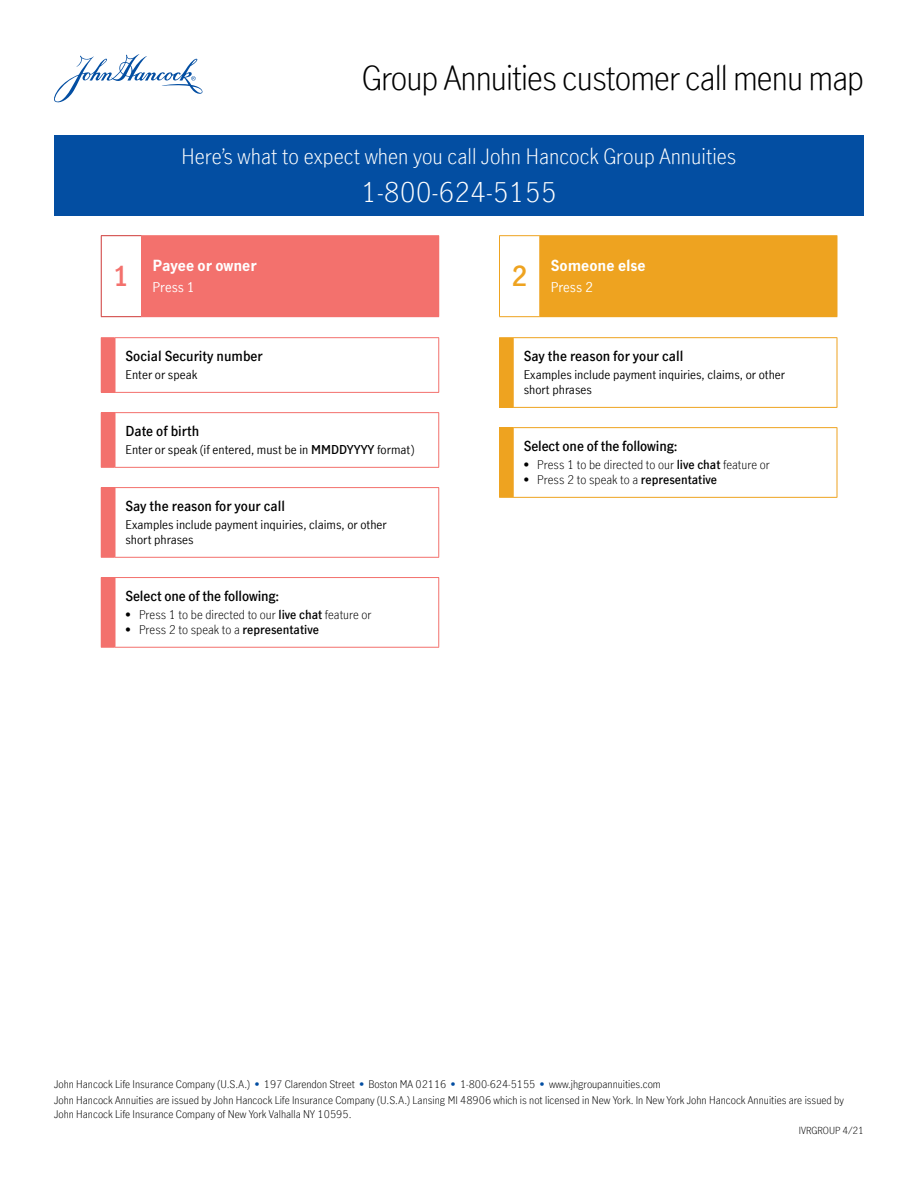
<style>
.page{position:relative;width:918px;height:1188px;background:#fff}
.page>*{position:absolute;margin:0;border:0;box-sizing:border-box;transform-origin:0 0}
.t1{font:300 33px "Manulife JH Sans Optimized";letter-spacing:-.03em;color:#000}
.FAQ_Question_9_15{font:300 27px "Manulife JH Sans Optimized";color:#fff}
.Number{font:600 27px "Manulife JH Sans Optimized";color:#f3716d}
.Number-2{font:600 27px "Manulife JH Sans Optimized";color:#eea320}
.FAQ_Question_9_15-2{font:300 21px "Manulife JH Sans Optimized";color:#fff}
.Call_category_8pt{font:700 15px "Manulife JH Sans Optimized";color:#fff}
.call_subcategory_9pt{font:600 13.5px "Manulife JH Sans Optimized";color:#000}
.Description_8pt{font:13.5px "Manulife JH Sans Optimized";color:#fff}
.Description_8pt-2{font:12px/15px "Manulife JH Sans Optimized";color:#000}
.t2{font:300 12px "Manulife JH Sans Optimized";color:#000}
.t3{font:300 10.5px/16.2px "Manulife JH Sans Optimized";color:#000}
.t4{font:300 9.75px "Manulife JH Sans Optimized";color:#000}
.s1{font-weight:600}
.s2{color:#034ea2}
</style>
<div class="page">
<div style="left:54px;top:135px;width:810px;height:80px;background:#034ea2"></div>
<div style="left:142px;top:236px;width:297px;height:81px;background:#f3716d"></div>
<hr style="left:101px;top:235px;width:41px;height:1px;background:#cf3a38">
<hr style="left:101px;top:236px;width:1px;height:80px;background:#cf3a38">
<hr style="left:101px;top:316px;width:41px;height:1px;background:#cf3a38">
<hr style="left:142px;top:235px;width:297px;height:1px;background:#f3716d">
<hr style="left:141px;top:236px;width:1px;height:80px;background:#f3716d">
<div style="left:540px;top:236px;width:297px;height:81px;background:#eea320"></div>
<hr style="left:499px;top:235px;width:41px;height:1px;background:#eea320">
<hr style="left:499px;top:236px;width:1px;height:80px;background:#eea320">
<hr style="left:540px;top:235px;width:297px;height:1px;background:#eea320">
<hr style="left:837px;top:236px;width:1px;height:80px;background:#eea320">
<hr style="left:499px;top:316px;width:41px;height:1px;background:#eea320">
<hr style="left:539px;top:236px;width:2px;height:80px;background:#eea320">
<div style="left:101px;top:338px;width:14px;height:54px;background:#f3716d"></div>
<hr style="left:114px;top:338px;width:2px;height:54px;background:#f3716d">
<svg style="left:101px;top:337px;width:14px;height:1px"></svg>
<hr style="left:115px;top:337px;width:324px;height:1px;background:#f3716d">
<hr style="left:438px;top:338px;width:1px;height:54px;background:#f3716d">
<svg style="left:101px;top:392px;width:14px;height:1px"></svg>
<hr style="left:115px;top:392px;width:324px;height:1px;background:#f3716d">
<div style="left:101px;top:413px;width:14px;height:54px;background:#f3716d"></div>
<hr style="left:114px;top:413px;width:2px;height:54px;background:#f3716d">
<svg style="left:101px;top:412px;width:14px;height:1px"></svg>
<hr style="left:115px;top:412px;width:324px;height:1px;background:#f3716d">
<hr style="left:438px;top:413px;width:1px;height:54px;background:#f3716d">
<svg style="left:101px;top:467px;width:14px;height:1px"></svg>
<hr style="left:115px;top:467px;width:324px;height:1px;background:#f3716d">
<div style="left:101px;top:488px;width:14px;height:69px;background:#f3716d"></div>
<hr style="left:114px;top:488px;width:2px;height:69px;background:#f3716d">
<svg style="left:101px;top:487px;width:14px;height:1px"></svg>
<hr style="left:115px;top:487px;width:324px;height:1px;background:#f3716d">
<hr style="left:438px;top:488px;width:1px;height:69px;background:#f3716d">
<svg style="left:101px;top:557px;width:14px;height:1px"></svg>
<hr style="left:115px;top:557px;width:324px;height:1px;background:#f3716d">
<div style="left:101px;top:578px;width:14px;height:69px;background:#f3716d"></div>
<hr style="left:115px;top:577px;width:324px;height:1px;background:#f3716d">
<hr style="left:438px;top:578px;width:1px;height:69px;background:#f3716d">
<hr style="left:115px;top:647px;width:324px;height:1px;background:#f3716d">
<svg style="left:101px;top:577px;width:14px;height:1px"></svg>
<svg style="left:101px;top:647px;width:14px;height:1px"></svg>
<hr style="left:114px;top:578px;width:2px;height:69px;background:#f3716d">
<div style="left:500px;top:338px;width:13px;height:69px;background:#eea320"></div>
<svg style="left:499px;top:337px;width:14px;height:1px"></svg>
<hr style="left:499px;top:338px;width:1px;height:69px;background:#eea320">
<hr style="left:513px;top:337px;width:324px;height:1px;background:#eea320">
<hr style="left:837px;top:338px;width:1px;height:69px;background:#eea320">
<svg style="left:499px;top:407px;width:14px;height:1px"></svg>
<hr style="left:513px;top:407px;width:324px;height:1px;background:#eea320">
<hr style="left:512px;top:338px;width:2px;height:69px;background:#eea320">
<div style="left:500px;top:428px;width:13px;height:69px;background:#eea320"></div>
<svg style="left:499px;top:427px;width:14px;height:1px"></svg>
<hr style="left:499px;top:428px;width:1px;height:69px;background:#eea320">
<hr style="left:513px;top:427px;width:324px;height:1px;background:#eea320">
<hr style="left:837px;top:428px;width:1px;height:69px;background:#eea320">
<svg style="left:499px;top:497px;width:14px;height:1px"></svg>
<hr style="left:513px;top:497px;width:324px;height:1px;background:#eea320">
<hr style="left:512px;top:428px;width:2px;height:69px;background:#eea320">
<svg style="left:54px;top:54px;width:148px;height:48px"></svg>
<h1 class="t1" style="left:362px;top:56px;width:504px">Group Annuities customer call menu map</h1>
<p class="FAQ_Question_9_15-2" style="left:182px;top:142px;width:556px">Here’s what to expect when you call John Hancock Group Annuities</p>
<p class="FAQ_Question_9_15" style="left:361px;top:173px;width:197px">1-800-624-5155</p>
<p class="Number" style="left:113px;top:258px;width:17px">1</p>
<p class="Call_category_8pt" style="left:153px;top:256px;width:106px">Payee or owner</p>
<p class="Description_8pt" style="left:153px;top:278px;width:44px">Press 1</p>
<p class="call_subcategory_9pt" style="left:126px;top:347px;width:139px">Social Security number</p>
<p class="Description_8pt-2" style="left:126px;top:367px;width:73px">Enter or speak</p>
<p class="call_subcategory_9pt" style="left:126px;top:422px;width:75px">Date of birth</p>
<p class="Description_8pt-2" style="left:126px;top:441px;width:291px">Enter or speak (if entered, must be in <span class="s1">MMDDYYYY</span> format)</p>
<p class="call_subcategory_9pt" style="left:126px;top:497px;width:161px">Say the reason for your call</p>
<p class="Description_8pt-2" style="left:126px;top:516px;width:263px">Examples include payment inquiries, claims, or other short phrases</p>
<p class="call_subcategory_9pt" style="left:126px;top:587px;width:155px">Select one of the following:</p>
<p class="t2" style="left:126px;top:606px;width:247px">• Press 1 to be directed to our <span class="s1">live chat</span> feature or</p>
<p class="t2" style="left:126px;top:621px;width:195px">• Press 2 to speak to a <span class="s1">representative</span></p>
<p class="Number-2" style="left:512px;top:258px;width:17px">2</p>
<p class="Call_category_8pt" style="left:551px;top:256px;width:96px">Someone else</p>
<p class="Description_8pt" style="left:551px;top:278px;width:44px">Press 2</p>
<p class="call_subcategory_9pt" style="left:524px;top:347px;width:161px">Say the reason for your call</p>
<p class="Description_8pt-2" style="left:524px;top:367px;width:263px">Examples include payment inquiries, claims, or other short phrases</p>
<p class="call_subcategory_9pt" style="left:524px;top:437px;width:155px">Select one of the following:</p>
<p class="t2" style="left:524px;top:456px;width:247px">• Press 1 to be directed to our <span class="s1">live chat</span> feature or</p>
<p class="t2" style="left:524px;top:471px;width:195px">• Press 2 to speak to a <span class="s1">representative</span></p>
<p class="t3" style="left:54px;top:1076px;width:792px">John Hancock Life Insurance Company (U.S.A.) <span class="s2">•</span> 197 Clarendon Street <span class="s2">•</span> Boston MA 02116 <span class="s2">•</span> 1-800-624-5155 <span class="s2">•</span> www.jhgroupannuities.com<br>John Hancock Annuities are issued by John Hancock Life Insurance Company (U.S.A.) Lansing MI 48906 which is not licensed in New York. In New York John Hancock Annuities are issued by</p>
<p class="t3" style="left:54px;top:1105px;width:299px">John Hancock Life Insurance Company of New York Valhalla NY 10595.</p>
<p class="t4" style="left:799px;top:1124px;width:67px">IVRGROUP 4/21</p>
</div>
